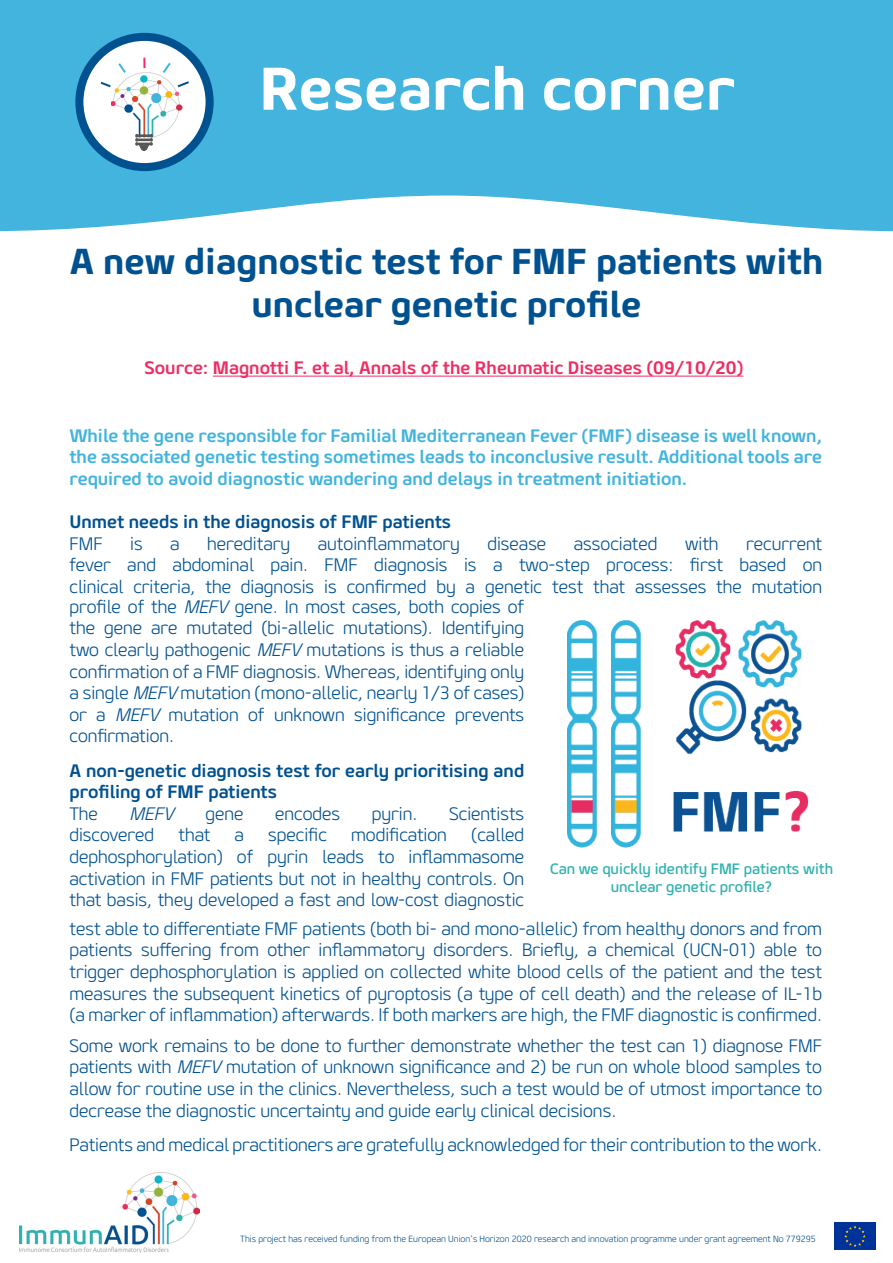
<style>
.page{position:relative;width:893px;height:1263px;background:#fff}
.page>*{position:absolute;margin:0;border:0;box-sizing:border-box;transform-origin:0 0}
.t1{font:800 60px "Geon";color:#fff}
.t2{font:800 36px/43.2px "Geon";color:#005190;text-align:center}
.t3{font:300 18px/21.6px "Geon";color:#005190;text-align:justify}
.t4{font:700 18px/21.6px "Geon";color:#42b4dd;text-align:justify}
.t5{font:700 18px/21.6px "Geon";color:#005190}
.t6{font:700 18px "Geon";color:#ee2e63}
.t7{font:italic 300 18px "Geon";color:#005190}
.t8{font:500 15px/18px "Geon";color:#31b2af;text-align:center}
.t9{font:300 9px "Geon";color:#005190}
.s1{font-style:italic}
</style>
<div class="page">
<svg style="left:0;top:0;width:893px;height:232px;fill:#42b4dd"></svg>
<hr style="left:213px;top:376px;width:530px;height:1px;background:#ee2e63">
<img style="left:19px;top:1172px;width:181px;height:80px">
<div style="left:834px;top:1222px;width:42px;height:28px;background:#039"></div>
<svg style="left:844px;top:1226px;width:22px;height:21px"></svg>
<img style="left:568px;top:620px;width:241px;height:227px">
<svg style="left:79px;top:37px;width:131px;height:130px"></svg>
<div style="left:75px;top:33px;width:139px;height:138px;border:8px solid #005190;border-radius:50%"></div>
<img style="left:111px;top:72px;width:71px;height:68px">
<svg style="left:135px;top:134px;width:18px;height:17px"></svg>
<svg style="left:98px;top:61px;width:30px;height:28px"></svg>
<svg style="left:143px;top:58px;width:3px;height:10px"></svg>
<svg style="left:161px;top:60px;width:30px;height:29px"></svg>
<p class="t1" style="left:259px;top:49px;width:477px">Research corner</p>
<p class="t2" style="left:70px;top:239px;width:755px">A new diagnostic test for FMF patients with unclear genetic profile</p>
<p class="t6" style="left:145px;top:356px;width:600px">Source: Magnotti F. et al, Annals of the Rheumatic Diseases (09/10/20)</p>
<p class="t4" style="left:69px;top:424px;width:754px">While the gene responsible for Familial Mediterranean Fever (FMF) disease is well known, the associated genetic testing sometimes leads to inconclusive result. Additional tools are required to avoid diagnostic wandering and delays in treatment initiation.</p>
<p class="t5" style="left:69px;top:510px;width:383px">Unmet needs in the diagnosis of FMF patients</p>
<p class="t3" style="left:69px;top:532px;width:35px">FMF</p>
<p class="t3" style="left:130px;top:532px;width:14px">is</p>
<p class="t3" style="left:170px;top:532px;width:11px">a</p>
<p class="t3" style="left:207px;top:532px;width:85px">hereditary</p>
<p class="t3" style="left:318px;top:532px;width:144px">autoinflammatory</p>
<p class="t3" style="left:487px;top:532px;width:60px">disease</p>
<p class="t3" style="left:574px;top:532px;width:85px">associated</p>
<p class="t3" style="left:685px;top:532px;width:35px">with</p>
<p class="t3" style="left:69px;top:532px;width:754px;text-indent:677px">recurrent fever and abdominal pain. FMF diagnosis is a two-step process: first based on clinical criteria, the diagnosis is confirmed by a genetic test that assesses the mutation</p>
<p class="t3" style="left:69px;top:595px;width:456px">profile of the <span class="s1">MEFV</span> gene. In most cases, both copies of the gene are mutated (bi-allelic mutations). Identifying two clearly pathogenic <span class="s1">MEFV</span> mutations is thus a reliable confirmation of a FMF diagnosis. Whereas, identifying only a single <span class="s1">MEFV</span> mutation (mono-allelic, nearly 1/3 of cases) or a <span class="s1">MEFV</span> mutation of unknown significance prevents confirmation.</p>
<p class="t5" style="left:69px;top:759px;width:456px">A non-genetic diagnosis test for early prioritising and profiling of FMF patients</p>
<p class="t3" style="left:69px;top:802px;width:30px">The</p>
<p class="t7" style="left:130px;top:802px;width:51px">MEFV</p>
<p class="t3" style="left:205px;top:802px;width:40px">gene</p>
<p class="t3" style="left:275px;top:802px;width:67px">encodes</p>
<p class="t3" style="left:372px;top:802px;width:47px">pyrin.</p>
<p class="t3" style="left:449px;top:802px;width:77px">Scientists</p>
<p class="t3" style="left:69px;top:824px;width:86px">discovered</p>
<p class="t3" style="left:178px;top:824px;width:33px">that</p>
<p class="t3" style="left:235px;top:824px;width:11px">a</p>
<p class="t3" style="left:268px;top:824px;width:60px">specific</p>
<p class="t3" style="left:351px;top:824px;width:97px">modification</p>
<p class="t3" style="left:69px;top:824px;width:456px;text-indent:402px">(called dephosphorylation) of pyrin leads to inflammasome activation in FMF patients but not in healthy controls. On that basis, they developed a fast and low-cost diagnostic</p>
<p class="t3" style="left:69px;top:917px;width:754px">test able to differentiate FMF patients (both bi- and mono-allelic) from healthy donors and from patients suffering from other inflammatory disorders. Briefly, a chemical (UCN-01) able to trigger dephosphorylation is applied on collected white blood cells of the patient and the test measures the subsequent kinetics of pyroptosis (a type of cell death) and the release of IL-1b (a marker of inflammation) afterwards. If both markers are high, the FMF diagnostic is confirmed.</p>
<p class="t3" style="left:69px;top:1034px;width:754px">Some work remains to be done to further demonstrate whether the test can 1) diagnose FMF patients with <span class="s1">MEFV</span> mutation of unknown significance and 2) be run on whole blood samples to allow for routine use in the clinics. Nevertheless, such a test would be of utmost importance to decrease the diagnostic uncertainty and guide early clinical decisions.</p>
<p class="t3" style="left:69px;top:1133px;width:754px">Patients and medical practitioners are gratefully acknowledged for their contribution to the work.</p>
<p class="t8" style="left:550px;top:859px;width:285px">Can we quickly identify FMF patients with unclear genetic profile?</p>
<p class="t9" style="left:240px;top:1233px;width:577px">This project has received funding from the European Union’s Horizon 2020 research and innovation programme under grant agreement No 779295</p>
</div>
